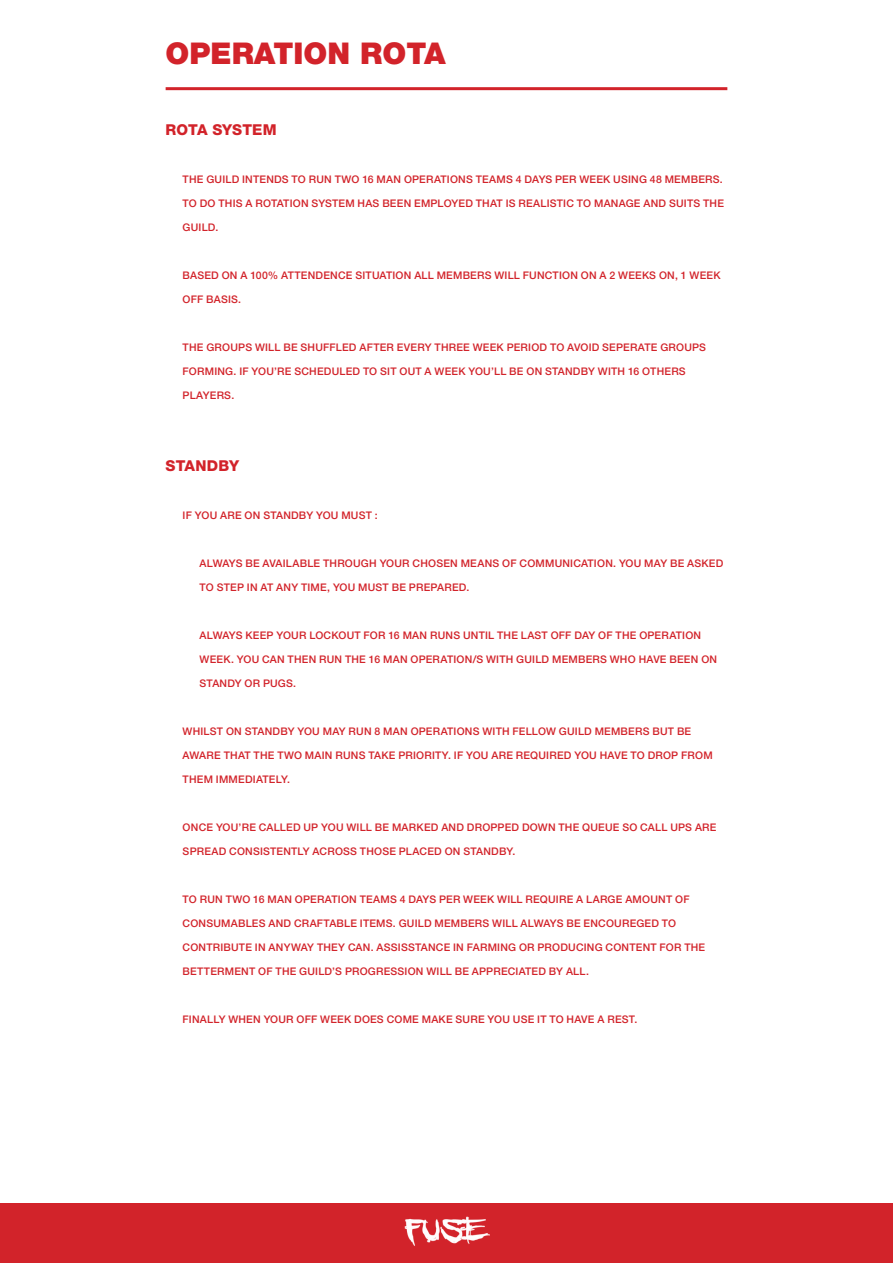
<style>
.page{position:relative;width:893px;height:1263px;background:#fff}
.page>*{position:absolute;margin:0;border:0;box-sizing:border-box;transform-origin:0 0}
.t1{font:900 30px "Helvetica Neue LT Std";color:#d2232a}
.t2{font:800 15px "Helvetica Neue LT Std";letter-spacing:.005em;color:#d2232a}
.t3{font:500 10.5px "Helvetica Neue LT Std";letter-spacing:.02em;color:#d2232a}
</style>
<div class="page">
<div style="left:0;top:1203px;width:893px;height:60px;background:#d2232a"></div>
<img style="left:404px;top:1216px;width:86px;height:30px">
<hr style="left:166px;top:87px;width:561px;height:3px;background:#d2232a">
<h1 class="t1" style="left:166px;top:35px;width:282px">OPERATION ROTA</h1>
<h2 class="t2" style="left:166px;top:120px;width:112px">ROTA SYSTEM</h2>
<p class="t3" style="left:183px;top:173px;width:542px">THE GUILD INTENDS TO RUN TWO 16 MAN OPERATIONS TEAMS 4 DAYS PER WEEK USING 48 MEMBERS.</p>
<p class="t3" style="left:183px;top:197px;width:543px">TO DO THIS A ROTATION SYSTEM HAS BEEN EMPLOYED THAT IS REALISTIC TO MANAGE AND SUITS THE</p>
<p class="t3" style="left:183px;top:221px;width:37px">GUILD.</p>
<p class="t3" style="left:183px;top:269px;width:539px">BASED ON A 100% ATTENDENCE SITUATION ALL MEMBERS WILL FUNCTION ON A 2 WEEKS ON, 1 WEEK</p>
<p class="t3" style="left:183px;top:293px;width:60px">OFF BASIS.</p>
<p class="t3" style="left:183px;top:341px;width:525px">THE GROUPS WILL BE SHUFFLED AFTER EVERY THREE WEEK PERIOD TO AVOID SEPERATE GROUPS</p>
<p class="t3" style="left:183px;top:365px;width:505px">FORMING. IF YOU’RE SCHEDULED TO SIT OUT A WEEK YOU’LL BE ON STANDBY WITH 16 OTHERS</p>
<p class="t3" style="left:183px;top:389px;width:53px">PLAYERS.</p>
<h2 class="t2" style="left:166px;top:456px;width:75px">STANDBY</h2>
<p class="t3" style="left:183px;top:509px;width:197px">IF YOU ARE ON STANDBY YOU MUST :</p>
<p class="t3" style="left:200px;top:557px;width:525px">ALWAYS BE AVAILABLE THROUGH YOUR CHOSEN MEANS OF COMMUNICATION. YOU MAY BE ASKED</p>
<p class="t3" style="left:200px;top:581px;width:271px">TO STEP IN AT ANY TIME, YOU MUST BE PREPARED.</p>
<p class="t3" style="left:200px;top:629px;width:503px">ALWAYS KEEP YOUR LOCKOUT FOR 16 MAN RUNS UNTIL THE LAST OFF DAY OF THE OPERATION</p>
<p class="t3" style="left:200px;top:653px;width:519px">WEEK. YOU CAN THEN RUN THE 16 MAN OPERATION/S WITH GUILD MEMBERS WHO HAVE BEEN ON</p>
<p class="t3" style="left:200px;top:677px;width:98px">STANDY OR PUGS.</p>
<p class="t3" style="left:183px;top:725px;width:510px">WHILST ON STANDBY YOU MAY RUN 8 MAN OPERATIONS WITH FELLOW GUILD MEMBERS BUT BE</p>
<p class="t3" style="left:183px;top:749px;width:532px">AWARE THAT THE TWO MAIN RUNS TAKE PRIORITY. IF YOU ARE REQUIRED YOU HAVE TO DROP FROM</p>
<p class="t3" style="left:183px;top:773px;width:109px">THEM IMMEDIATELY.</p>
<p class="t3" style="left:183px;top:821px;width:535px">ONCE YOU’RE CALLED UP YOU WILL BE MARKED AND DROPPED DOWN THE QUEUE SO CALL UPS ARE</p>
<p class="t3" style="left:183px;top:845px;width:334px">SPREAD CONSISTENTLY ACROSS THOSE PLACED ON STANDBY.</p>
<p class="t3" style="left:183px;top:893px;width:508px">TO RUN TWO 16 MAN OPERATION TEAMS 4 DAYS PER WEEK WILL REQUIRE A LARGE AMOUNT OF</p>
<p class="t3" style="left:183px;top:917px;width:495px">CONSUMABLES AND CRAFTABLE ITEMS. GUILD MEMBERS WILL ALWAYS BE ENCOUREGED TO</p>
<p class="t3" style="left:183px;top:941px;width:524px">CONTRIBUTE IN ANYWAY THEY CAN. ASSISSTANCE IN FARMING OR PRODUCING CONTENT FOR THE</p>
<p class="t3" style="left:183px;top:965px;width:408px">BETTERMENT OF THE GUILD’S PROGRESSION WILL BE APPRECIATED BY ALL.</p>
<p class="t3" style="left:183px;top:1013px;width:456px">FINALLY WHEN YOUR OFF WEEK DOES COME MAKE SURE YOU USE IT TO HAVE A REST.</p>
</div>
